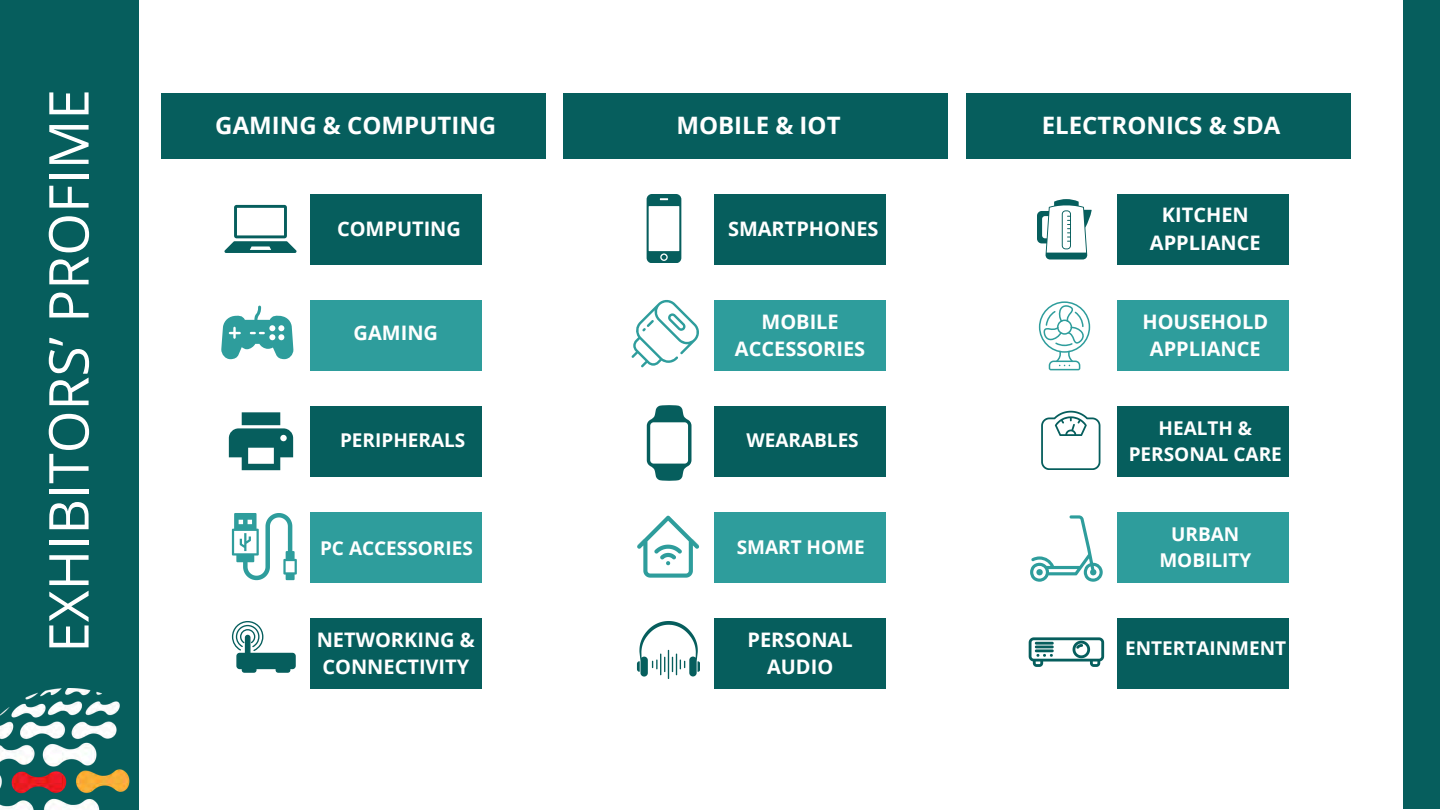
<style>
.page{position:relative;width:1440px;height:810px;background:#fff}
.page>*{position:absolute;margin:0;border:0;box-sizing:border-box;transform-origin:0 0}
.t1{font:55px "Open Sans";color:#fff}
.t2{font:700 24px "Open Sans";color:#fff}
.t3{font:700 20px/27.8px "Open Sans";color:#fff;text-align:center}
.t4{font:700 19px/26.2px "Open Sans";color:#fff;text-align:center}
</style>
<div class="page">
<div style="left:0;top:0;width:139px;height:810px;background:#065e5d"></div>
<div style="left:161px;top:94px;width:384px;height:65px;background:#065e5d"></div>
<div style="left:1404px;top:0;width:36px;height:809px;background:#065e5d"></div>
<img style="left:0;top:689px;width:130px;height:121px">
<div style="left:564px;top:94px;width:384px;height:65px;background:#065e5d"></div>
<div style="left:966px;top:94px;width:385px;height:65px;background:#065e5d"></div>
<div style="left:310px;top:194px;width:172px;height:71px;background:#065e5d"></div>
<svg style="left:224px;top:205px;width:72px;height:48px"></svg>
<div style="left:310px;top:406px;width:172px;height:71px;background:#065e5d"></div>
<svg style="left:229px;top:412px;width:64px;height:58px"></svg>
<div style="left:310px;top:512px;width:172px;height:71px;background:#2e9d9c"></div>
<div style="left:310px;top:618px;width:172px;height:71px;background:#065e5d"></div>
<svg style="left:232px;top:621px;width:64px;height:52px"></svg>
<div style="left:310px;top:300px;width:172px;height:71px;background:#2e9d9c"></div>
<svg style="left:221px;top:306px;width:72px;height:53px"></svg>
<div style="left:714px;top:194px;width:172px;height:71px;background:#065e5d"></div>
<div style="left:714px;top:406px;width:172px;height:71px;background:#065e5d"></div>
<div style="left:714px;top:512px;width:172px;height:71px;background:#2e9d9c"></div>
<div style="left:714px;top:618px;width:172px;height:71px;background:#065e5d"></div>
<div style="left:714px;top:300px;width:172px;height:71px;background:#2e9d9c"></div>
<div style="left:1117px;top:194px;width:172px;height:71px;background:#065e5d"></div>
<div style="left:1117px;top:406px;width:172px;height:71px;background:#065e5d"></div>
<div style="left:1117px;top:512px;width:172px;height:71px;background:#2e9d9c"></div>
<div style="left:1117px;top:618px;width:172px;height:71px;background:#065e5d"></div>
<div style="left:1117px;top:300px;width:172px;height:71px;background:#2e9d9c"></div>
<svg style="left:647px;top:194px;width:34px;height:69px"></svg>
<svg style="left:1037px;top:199px;width:55px;height:60px"></svg>
<svg style="left:1039px;top:301px;width:51px;height:69px"></svg>
<svg style="left:632px;top:300px;width:67px;height:67px"></svg>
<svg style="left:232px;top:513px;width:65px;height:67px"></svg>
<svg style="left:637px;top:516px;width:62px;height:62px"></svg>
<svg style="left:637px;top:621px;width:63px;height:58px"></svg>
<svg style="left:1041px;top:411px;width:59px;height:59px"></svg>
<svg style="left:1030px;top:515px;width:73px;height:66px"></svg>
<svg style="left:1029px;top:637px;width:75px;height:30px"></svg>
<svg style="left:647px;top:405px;width:44px;height:76px"></svg>
<h1 class="t1" style="left:30px;top:653px;width:565px;rotate:-90deg">EXHIBITORS’ PROFIME</h1>
<h2 class="t2" style="left:215px;top:108px;width:282px">GAMING &amp; COMPUTING</h2>
<p class="t2" style="left:676px;top:108px;width:166px">MOBILE &amp; IOT</p>
<p class="t2" style="left:1042px;top:108px;width:240px">ELECTRONICS &amp; SDA</p>
<p class="t3" style="left:337px;top:214px;width:126px">COMPUTING</p>
<p class="t3" style="left:728px;top:214px;width:152px">SMARTPHONES</p>
<p class="t3" style="left:1162px;top:201px;width:88px">KITCHEN</p>
<p class="t3" style="left:1150px;top:228px;width:112px">APPLIANCE</p>
<p class="t3" style="left:354px;top:319px;width:86px">GAMING</p>
<h2 class="t3" style="left:735px;top:307px;width:132px">MOBILE<br>ACCESSORIES</h2>
<p class="t3" style="left:1142px;top:307px;width:127px">HOUSEHOLD<br>APPLIANCE</p>
<p class="t4" style="left:340px;top:426px;width:127px">PERIPHERALS</p>
<p class="t4" style="left:747px;top:426px;width:114px">WEARABLES</p>
<p class="t4" style="left:1158px;top:414px;width:95px">HEALTH &amp;</p>
<p class="t4" style="left:1129px;top:440px;width:155px">PERSONAL CARE</p>
<p class="t4" style="left:320px;top:534px;width:154px">PC ACCESSORIES</p>
<p class="t4" style="left:737px;top:533px;width:130px">SMART HOME</p>
<p class="t4" style="left:1159px;top:520px;width:93px">URBAN<br>MOBILITY</p>
<p class="t3" style="left:317px;top:625px;width:160px">NETWORKING &amp;</p>
<p class="t3" style="left:322px;top:653px;width:148px">CONNECTIVITY</p>
<p class="t3" style="left:748px;top:625px;width:107px">PERSONAL<br>AUDIO</p>
<p class="t4" style="left:1125px;top:635px;width:163px">ENTERTAINMENT</p>
</div>
